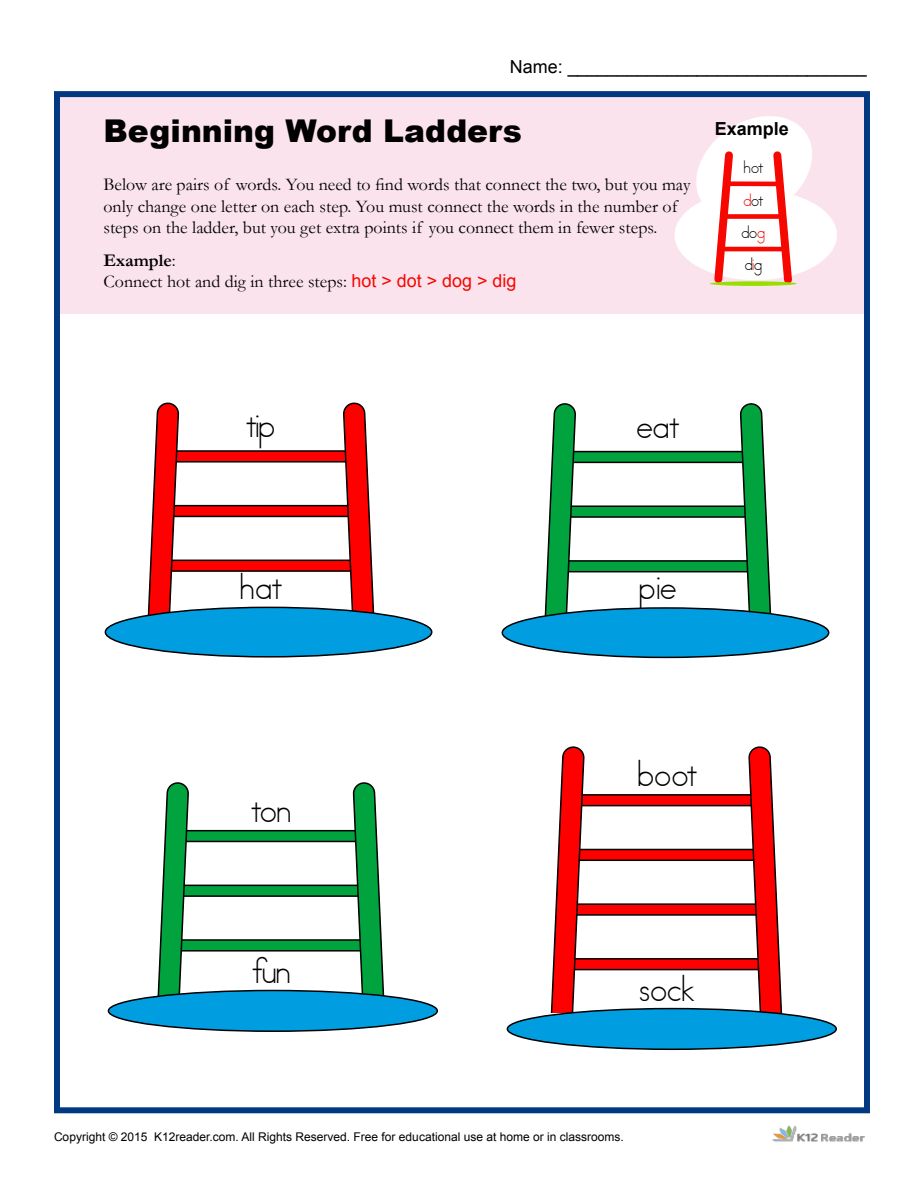
<style>
.page{position:relative;width:918px;height:1188px;background:#fff}
.page>*{position:absolute;margin:0;border:0;box-sizing:border-box;transform-origin:0 0}
.t1{font:32.85px "Abc Print";color:#000}
.t2{font:900 31.35px "Arial";color:#000}
.t3{font:18px/21.5px "Garamond";color:#000}
.t4{font:18px "Arial";color:#000}
.t5{font:700 18px "Arial";color:#000}
.t6{font:15.9px/32.4px "Abc Print";letter-spacing:-.025em;color:#000}
.t7{font:12px "Arial";color:#000}
.s1{font-weight:700}
.s2{font-family:"Arial";color:#f60700}
.s3{color:#f60700}
</style>
<div class="page">
<div style="left:60px;top:94px;width:804px;height:219px;background:#fbe3ed"></div>
<svg style="left:145px;top:782px;width:251px;height:216px"></svg>
<div style="left:157px;top:560px;width:211px;height:11px;background:#f00"></div>
<div style="left:156px;top:560px;width:213px;height:12px;border:2px solid #000"></div>
<div style="left:163px;top:506px;width:195px;height:10px;background:#f00"></div>
<div style="left:162px;top:505px;width:197px;height:12px;border:2px solid #000"></div>
<div style="left:157px;top:451px;width:202px;height:11px;background:#f00"></div>
<div style="left:156px;top:450px;width:204px;height:13px;border:2px solid #000"></div>
<svg style="left:136px;top:402px;width:44px;height:215px"></svg>
<svg style="left:344px;top:402px;width:42px;height:213px"></svg>
<div style="left:675px;top:190px;width:162px;height:90px;background:#fff;border-radius:50%"></div>
<svg style="left:550px;top:746px;width:239px;height:268px"></svg>
<div style="left:554px;top:561px;width:211px;height:11px;background:#00a33d"></div>
<div style="left:553px;top:560px;width:213px;height:12px;border:2px solid #000"></div>
<div style="left:560px;top:506px;width:195px;height:11px;background:#00a33d"></div>
<div style="left:559px;top:505px;width:197px;height:13px;border:2px solid #000"></div>
<div style="left:554px;top:452px;width:202px;height:10px;background:#00a33d"></div>
<div style="left:553px;top:451px;width:203px;height:12px;border:2px solid #000"></div>
<svg style="left:532px;top:403px;width:45px;height:215px"></svg>
<svg style="left:740px;top:403px;width:43px;height:212px"></svg>
<img style="left:772px;top:1125px;width:93px;height:17px">
<div style="left:54px;top:91px;width:816px;height:1022px;border:6px solid #003882"></div>
<svg style="left:690px;top:116px;width:129px;height:170px"></svg>
<div style="left:725px;top:181px;width:57px;height:5px;background:#f60700"></div>
<div style="left:721px;top:214px;width:62px;height:5px;background:#f60700"></div>
<hr style="left:720px;top:247px;width:68px;height:4px;background:#f60700">
<div style="left:710px;top:281px;width:87px;height:5px;background:#97df01;border-radius:50%"></div>
<div style="left:105px;top:607px;width:327px;height:50px;background:#009ee0;border-radius:50%"></div>
<div style="left:105px;top:607px;width:327px;height:51px;border:2px solid #000;border-radius:50%"></div>
<div style="left:108px;top:991px;width:329px;height:40px;background:#009ee0;border-radius:50%"></div>
<div style="left:108px;top:990px;width:330px;height:42px;border:2px solid #000;border-radius:50%"></div>
<div style="left:502px;top:608px;width:327px;height:49px;background:#009ee0;border-radius:50%"></div>
<div style="left:502px;top:607px;width:327px;height:51px;border:2px solid #000;border-radius:50%"></div>
<div style="left:507px;top:1009px;width:329px;height:40px;background:#009ee0;border-radius:50%"></div>
<div style="left:507px;top:1008px;width:330px;height:42px;border:2px solid #000;border-radius:50%"></div>
<p class="t4" style="left:510px;top:55px;width:358px">Name: ______________________________</p>
<h2 class="t2" style="left:104px;top:108px;width:420px">Beginning Word Ladders</h2>
<p class="t3" style="left:104px;top:174px;width:588px">Below are pairs of words. You need to find words that connect the two, but you may only change one letter on each step. You must connect the words in the number of steps on the ladder, but you get extra points if you connect them in fewer steps.</p>
<p class="t3" style="left:104px;top:249px;width:415px"><span class="s1">Example</span>:<br>Connect hot and dig in three steps: <span class="s2">hot &gt; dot &gt; dog &gt; dig</span></p>
<p class="t5" style="left:715px;top:117px;width:76px">Example</p>
<p class="t6" style="left:742px;top:152px;width:25px">hot <span class="s3">d</span>ot do<span class="s3">g </span>d<span class="s3">i</span>g</p>
<h1 class="t1" style="left:246px;top:406px;width:31px">tip</h1>
<h1 class="t1" style="left:240px;top:568px;width:43px">hat</h1>
<h1 class="t1" style="left:636px;top:407px;width:45px">eat</h1>
<h1 class="t1" style="left:639px;top:568px;width:39px">pie</h1>
<h1 class="t1" style="left:252px;top:791px;width:42px">ton</h1>
<h1 class="t1" style="left:638px;top:755px;width:61px">boot</h1>
<h1 class="t1" style="left:252px;top:952px;width:41px">fun</h1>
<h1 class="t1" style="left:640px;top:970px;width:56px">sock</h1>
<p class="t7" style="left:54px;top:1129px;width:571px">Copyright © 2015 K12reader.com. All Rights Reserved. Free for educational use at home or in classrooms.</p>
</div>
